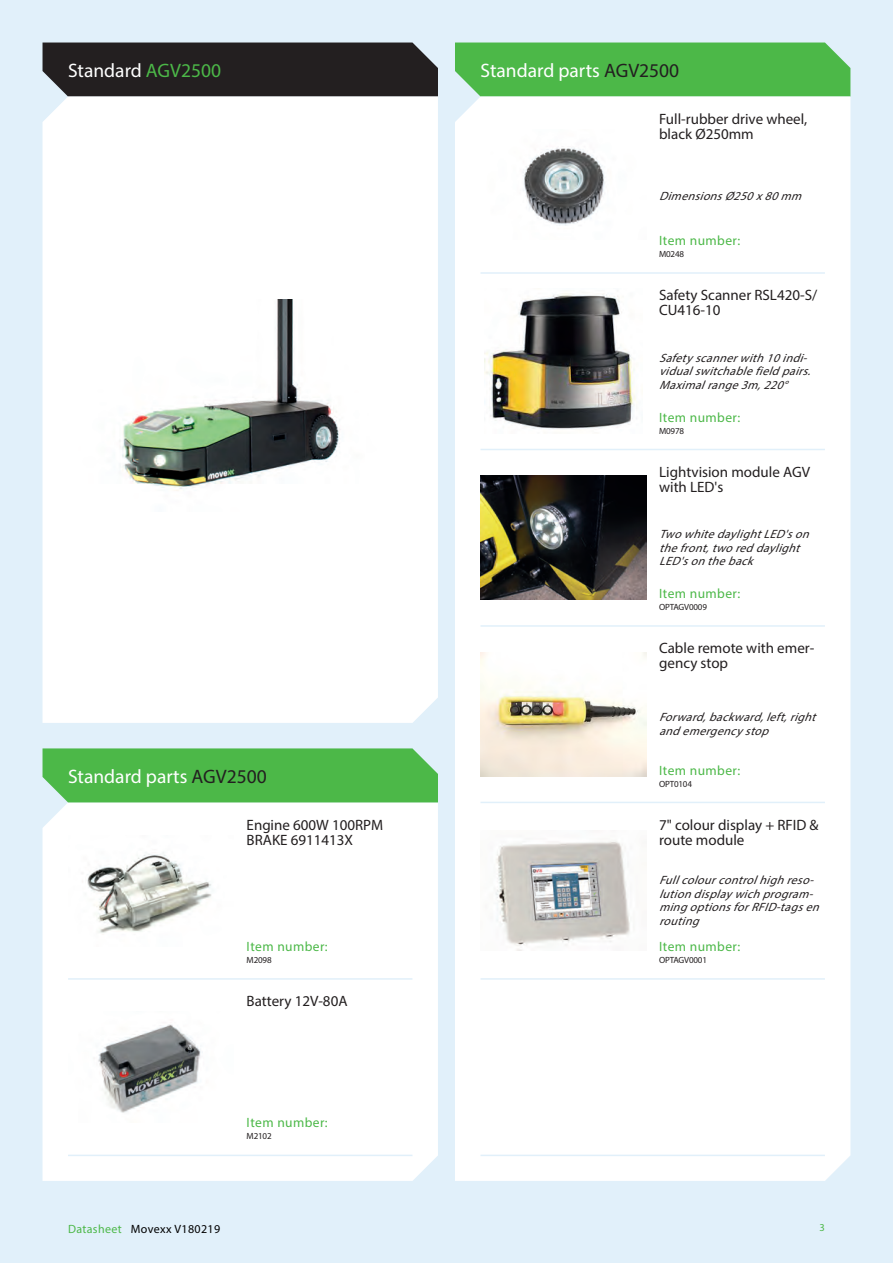
<style>
.page{position:relative;width:893px;height:1263px;background:#e1f0fa}
.page>*{position:absolute;margin:0;border:0;box-sizing:border-box;transform-origin:0 0}
.t1{font:19.5px "Myriad Pro";color:#fff}
.t2{font:15px/15px "Myriad Pro";color:#231f20}
.t3{font:13.5px "Myriad Pro";letter-spacing:.03em;color:#4cb848}
.t4{font:italic 12px/13.5px "Myriad Pro";color:#231f20}
.t5{font:12px "Myriad Pro";letter-spacing:.03em;color:#000}
.t6{font:10.5px "Myriad Pro";color:#4cb848}
.t7{font:9px "Myriad Pro";letter-spacing:-.02em;color:#231f20}
.s1{color:#4cb848}
.s2{color:#231f20}
</style>
<div class="page">
<div style="left:43px;top:802px;width:395px;height:379px;background:#fff"></div>
<div style="left:43px;top:748px;width:395px;height:54px;background:#4cb848"></div>
<div style="left:43px;top:43px;width:395px;height:54px;background:#231f20"></div>
<div style="left:43px;top:97px;width:395px;height:626px;background:#fff"></div>
<div style="left:455px;top:43px;width:395px;height:54px;background:#4cb848"></div>
<div style="left:455px;top:97px;width:395px;height:1084px;background:#fff"></div>
<img style="left:68px;top:835px;width:166px;height:111px">
<img style="left:68px;top:1012px;width:166px;height:111px">
<img style="left:480px;top:130px;width:166px;height:110px">
<img style="left:480px;top:475px;width:166px;height:125px">
<img style="left:480px;top:831px;width:166px;height:119px">
<img style="left:480px;top:652px;width:166px;height:124px">
<img style="left:485px;top:289px;width:157px;height:144px">
<img style="left:68px;top:299px;width:344px;height:212px">
<hr style="left:480px;top:1155px;width:345px;height:1px;background:#e1f0fa">
<hr style="left:480px;top:978px;width:345px;height:2px;background:#e1f0fa">
<hr style="left:480px;top:802px;width:345px;height:1px;background:#e1f0fa">
<hr style="left:480px;top:625px;width:345px;height:2px;background:#e1f0fa">
<hr style="left:480px;top:449px;width:345px;height:1px;background:#e1f0fa">
<hr style="left:480px;top:272px;width:345px;height:2px;background:#e1f0fa">
<hr style="left:68px;top:1155px;width:344px;height:1px;background:#e1f0fa">
<hr style="left:68px;top:978px;width:344px;height:2px;background:#e1f0fa">
<h1 class="t1" style="left:68px;top:58px;width:155px">Standard <span class="s1">AGV2500</span></h1>
<h1 class="t1" style="left:480px;top:58px;width:200px">Standard parts <span class="s2">AGV2500</span></h1>
<p class="t2" style="left:659px;top:111px;width:150px">Full-rubber drive wheel, black Ø250mm</p>
<p class="t4" style="left:659px;top:189px;width:149px">DimensionsØ250x80mm</p>
<p class="t3" style="left:659px;top:232px;width:83px">Item number:</p>
<p class="t7" style="left:659px;top:248px;width:26px">M0248</p>
<p class="t2" style="left:659px;top:287px;width:160px">Safety Scanner RSL420-S/<br>CU416-10</p>
<p class="t4" style="left:659px;top:351px;width:158px">Safetyscannerwith10indi&shy;vidualswitchablefieldpairs.<br>Maximalrange3m,220°</p>
<p class="t3" style="left:659px;top:409px;width:83px">Item number:</p>
<p class="t7" style="left:659px;top:425px;width:26px">M0978</p>
<p class="t2" style="left:659px;top:464px;width:152px">Lightvision module AGV with LED's</p>
<p class="t4" style="left:659px;top:527px;width:156px">TwowhitedaylightLED'son thefront,tworeddaylight<br>LED'sontheback</p>
<p class="t3" style="left:659px;top:585px;width:83px">Item number:</p>
<p class="t7" style="left:659px;top:601px;width:49px">OPTAGV0009</p>
<p class="t2" style="left:659px;top:640px;width:157px">Cable remote with emer&shy;gency stop</p>
<h1 class="t1" style="left:68px;top:764px;width:200px">Standard parts <span class="s2">AGV2500</span></h1>
<p class="t2" style="left:247px;top:817px;width:138px">Engine 600W 100RPM<br>BRAKE 6911413X</p>
<p class="t3" style="left:247px;top:938px;width:83px">Item number:</p>
<p class="t7" style="left:247px;top:954px;width:26px">M2098</p>
<p class="t2" style="left:247px;top:993px;width:102px">Battery 12V-80A</p>
<p class="t3" style="left:247px;top:1114px;width:83px">Item number:</p>
<p class="t7" style="left:247px;top:1131px;width:26px">M2102</p>
<p class="t4" style="left:659px;top:710px;width:163px">Forward,backward,left,right andemergencystop</p>
<p class="t3" style="left:659px;top:762px;width:83px">Item number:</p>
<p class="t7" style="left:659px;top:778px;width:34px">OPT0104</p>
<p class="t2" style="left:659px;top:817px;width:161px">7" colour display + RFID &amp; route module</p>
<p class="t4" style="left:659px;top:873px;width:166px">Fullcolourcontrolhighreso&shy;lutiondisplaywichprogram&shy;mingoptionsforRFID-tagsen routing</p>
<p class="t3" style="left:659px;top:938px;width:83px">Item number:</p>
<p class="t7" style="left:659px;top:954px;width:49px">OPTAGV0001</p>
<p class="t5" style="left:68px;top:1222px;width:154px"><span class="s1">Datasheet</span> Movexx V180219</p>
<p class="t6" style="left:819px;top:1221px;width:7px">3</p>
</div>
